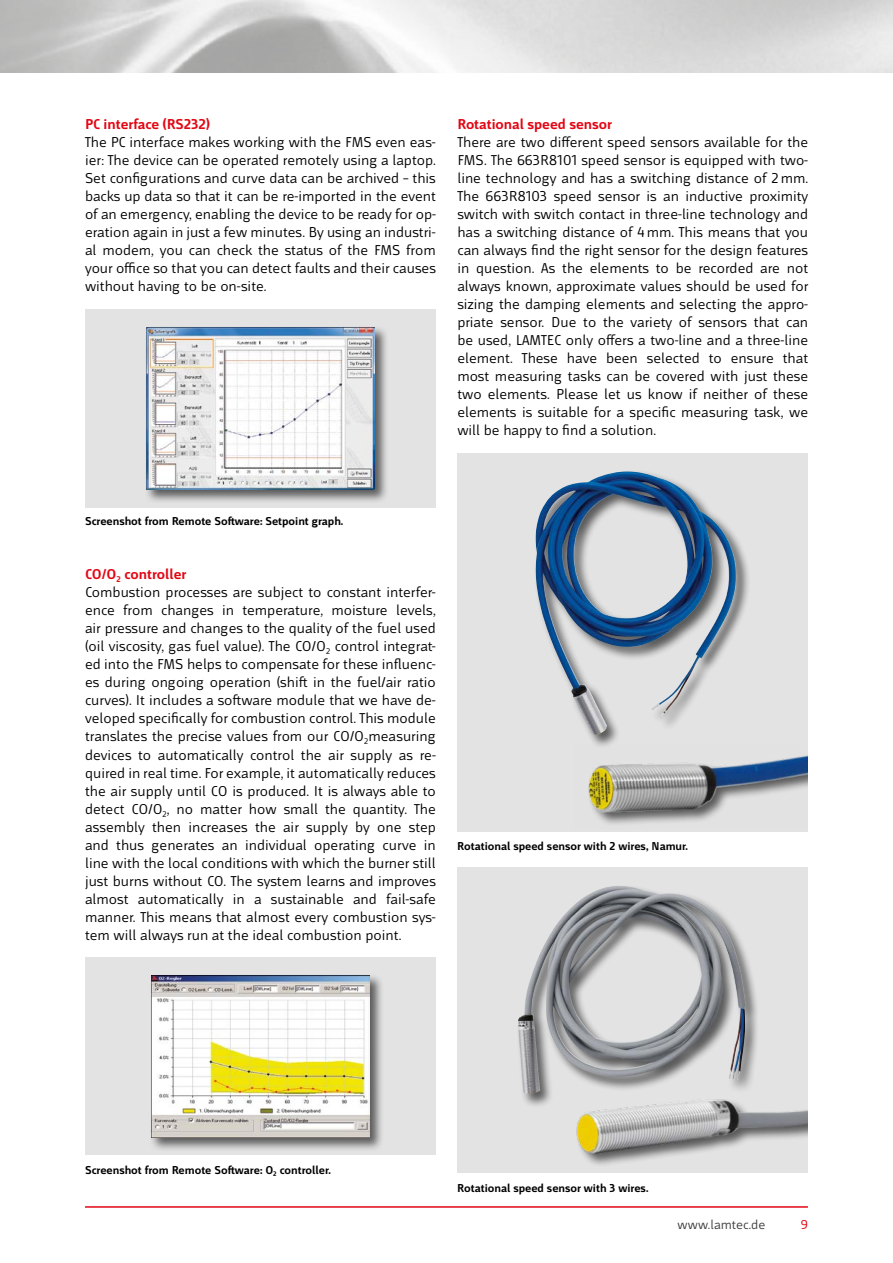
<style>
.page{position:relative;width:893px;height:1263px;background:#fff}
.page>*{position:absolute;margin:0;border:0;box-sizing:border-box;transform-origin:0 0}
.t1{font:15px/18px "Mr Jones";color:#000;text-align:justify}
.t2{font:700 15px "Mr Jones";color:#e30613}
.t3{font:13.5px "Mr Jones";color:#3c3c3b}
.t4{font:13.5px "Mr Jones";color:#e30613}
.t5{font:700 12px "Mr Jones";color:#000}
.s1{font-weight:700;color:#e30613}
</style>
<div class="page">
<hr style="left:85px;top:1206px;width:723px;height:2px;background:#e30613">
<div style="left:457px;top:453px;width:351px;height:378px;background:#e3e3e3"></div>
<div style="left:85px;top:309px;width:351px;height:198px;background:#e3e3e3"></div>
<div style="left:144px;top:326px;width:245px;height:178px;background:#000;opacity:.6"></div>
<img style="left:146px;top:327px;width:229px;height:162px">
<div style="left:457px;top:867px;width:351px;height:306px;background:#e3e3e3"></div>
<div style="left:85px;top:957px;width:351px;height:198px;background:#e3e3e3"></div>
<div style="left:534px;top:470px;width:216px;height:279px;background:#000;opacity:.6"></div>
<img style="left:535px;top:476px;width:72px;height:259px">
<img style="left:575px;top:746px;width:233px;height:78px">
<div style="left:576px;top:1098px;width:246px;height:69px;background:#000;opacity:.6"></div>
<img style="left:576px;top:1098px;width:232px;height:66px">
<div style="left:517px;top:884px;width:243px;height:224px;background:#000;opacity:.6"></div>
<img style="left:518px;top:885px;width:100px;height:205px">
<div style="left:808px;top:499px;width:21px;height:656px;background:#fff"></div>
<div style="left:149px;top:974px;width:235px;height:178px;background:#000;opacity:.6"></div>
<img style="left:151px;top:975px;width:219px;height:162px">
<p class="t2" style="left:85px;top:116px;width:126px">PC interface (RS232)</p>
<p class="t1" style="left:85px;top:134px;width:352px">The PC interface makes working with the FMS even eas&shy;ier: The device can be operated remotely using a laptop.<br>Set configurations and curve data can be archived – this backs up data so that it can be re-imported in the event of an emergency, enabling the device to be ready for op&shy;eration again in just a few minutes. By using an industri&shy;al modem, you can check the status of the FMS from your office so that you can detect faults and their causes without having to be on-site.</p>
<p class="t2" style="left:457px;top:116px;width:156px">Rotational speed sensor</p>
<p class="t1" style="left:457px;top:134px;width:352px">There are two different speed sensors available for the FMS. The 663R8101 speed sensor is equipped with two&shy;line technology and has a switching distance of 2mm.<br>The 663R8103 speed sensor is an inductive proximity switch with switch contact in three-line technology and has a switching distance of 4mm. This means that you can always find the right sensor for the design features in question. As the elements to be recorded are not always known, approximate values should be used for sizing the damping elements and selecting the appro&shy;priate sensor. Due to the variety of sensors that can be used, LAMTEC only offers a two-line and a three-line element. These have been selected to ensure that most measuring tasks can be covered with just these two elements. Please let us know if neither of these elements is suitable for a specific measuring task, we will be happy to find a solution.</p>
<p class="t5" style="left:85px;top:515px;width:260px">Screenshot from Remote Software: Setpoint graph.</p>
<p class="t1" style="left:85px;top:566px;width:352px;text-align:left"><span class="s1">CO/O</span><sub>2</sub> <span class="s1">controller<br></span>Combustion processes are subject to constant interfer&shy;ence from changes in temperature, moisture levels, air pressure and changes to the quality of the fuel used (oil viscosity, gas fuel value). The CO/O<sub>2</sub> control integrat&shy;ed into the FMS helps to compensate for these influenc&shy;es during ongoing operation (shift in the fuel/air ratio curves). It includes a software module that we have de&shy;veloped specifically for combustion control. This module translates the precise values from our CO/O<sub>2</sub>measuring devices to automatically control the air supply as re&shy;quired in real time. For example, it automatically reduces the air supply until CO is produced. It is always able to detect CO/O<sub>2</sub>, no matter how small the quantity. The assembly then increases the air supply by one step and thus generates an individual operating curve in line with the local conditions with which the burner still just burns without CO. The system learns and improves almost automatically in a sustainable and fail-safe manner. This means that almost every combustion sys&shy;tem will always run at the ideal combustion point.</p>
<p class="t5" style="left:457px;top:839px;width:232px">Rotational speed sensor with 2 wires, Namur.</p>
<p class="t5" style="left:85px;top:1163px;width:247px">Screenshot from Remote Software: O<sub>2</sub> controller.</p>
<p class="t5" style="left:457px;top:1181px;width:193px">Rotational speed sensor with 3 wires.</p>
<p class="t3" style="left:678px;top:1217px;width:89px">www.lamtec.de</p>
<p class="t4" style="left:801px;top:1217px;width:9px">9</p>
</div>
